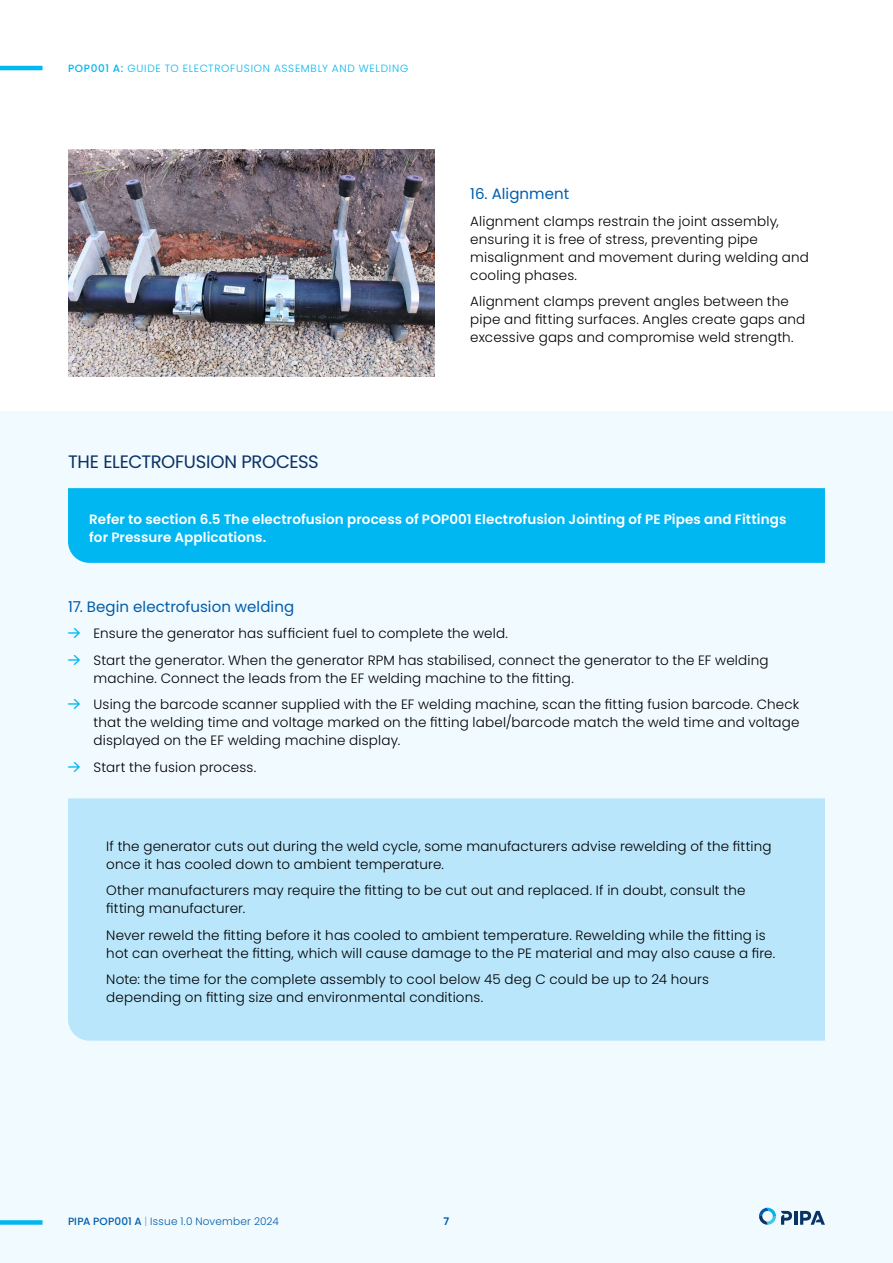
<style>
.page{position:relative;width:893px;height:1263px;background:#fff}
.page>*{position:absolute;margin:0;border:0;box-sizing:border-box;transform-origin:0 0}
.t1{font:18px "Poppins";letter-spacing:-.02em;color:#093266}
.t2{font:15px "Poppins";letter-spacing:.005em;color:#015dab}
.t3{font:300 13.5px/18px "Poppins";letter-spacing:.015em;color:#000}
.t4{font:600 13.5px/18px "Poppins";letter-spacing:.01em;color:#fff}
.t5{font:300 10.5px "Poppins";letter-spacing:.07em;color:#00b7f1}
.t6{font:300 10.5px "Poppins";letter-spacing:.025em;color:#015dab}
.t7{font:600 10.5px "Poppins";color:#015dab}
.s1{font-weight:500}
.s2{color:#00b7f1}
.s3{color:#889ace}
</style>
<div class="page">
<div style="left:0;top:412px;width:893px;height:851px;background:#f1fafe"></div>
<img style="left:68px;top:150px;width:366px;height:226px">
<div style="left:68px;top:488px;width:757px;height:75px;background:#00b7f1"></div>
<div style="left:68px;top:798px;width:757px;height:243px;background:#b9e6fb"></div>
<div style="left:0;top:1220px;width:43px;height:5px;background:#00b7f1"></div>
<hr style="left:794px;top:1211px;width:3px;height:14px;background:#093266">
<svg style="left:800px;top:1211px;width:25px;height:14px"></svg>
<svg style="left:759px;top:1208px;width:33px;height:17px"></svg>
<hr style="left:0;top:66px;width:43px;height:4px;background:#00b7f1">
<p class="t5" style="left:68px;top:62px;width:342px"><span class="s1">POP001 A:</span> GUIDE TO ELECTROFUSION ASSEMBLY AND WELDING</p>
<h1 class="t1" style="left:68px;top:451px;width:252px">THE ELECTROFUSION PROCESS</h1>
<p class="t2" style="left:470px;top:185px;width:100px">16. Alignment</p>
<p class="t3" style="left:470px;top:212px;width:340px">Alignment clamps restrain the joint assembly, ensuring it is free of stress, preventing pipe misalignment and movement during welding and cooling phases.</p>
<p class="t3" style="left:470px;top:293px;width:336px">Alignment clamps prevent angles between the pipe and fitting surfaces. Angles create gaps and excessive gaps and compromise weld strength.</p>
<p class="t4" style="left:89px;top:510px;width:699px">Refer to section 6.5 The electrofusion process of POP001 Electrofusion Jointing of PE Pipes and Fittings for Pressure Applications.</p>
<p class="t2" style="left:68px;top:598px;width:228px">17. Begin electrofusion welding</p>
<p class="t3" style="left:68px;top:625px;width:441px"><span class="s2">→</span> Ensure the generator has sufficient fuel to complete the weld.</p>
<p class="t3" style="left:94px;top:651px;width:677px;text-indent:-26px"><span class="s2">→</span> Start the generator. When the generator RPM has stabilised, connect the generator to the EF welding machine. Connect the leads from the EF welding machine to the fitting.</p>
<p class="t3" style="left:94px;top:696px;width:708px;text-align:justify;text-indent:-26px"><span class="s2">→</span> Using the barcode scanner supplied with the EF welding machine, scan the fitting fusion barcode. Check that the welding time and voltage marked on the fitting label/barcode match the weld time and voltage displayed on the EF welding machine display.</p>
<p class="t3" style="left:68px;top:758px;width:190px"><span class="s2">→</span> Start the fusion process.</p>
<p class="t3" style="left:106px;top:837px;width:667px">If the generator cuts out during the weld cycle, some manufacturers advise rewelding of the fitting once it has cooled down to ambient temperature.</p>
<p class="t3" style="left:106px;top:882px;width:641px">Other manufacturers may require the fitting to be cut out and replaced. If in doubt, consult the fitting manufacturer.</p>
<p class="t3" style="left:106px;top:926px;width:670px">Never reweld the fitting before it has cooled to ambient temperature. Rewelding while the fitting is hot can overheat the fitting, which will cause damage to the PE material and may also cause a fire.</p>
<p class="t3" style="left:106px;top:971px;width:604px">Note: the time for the complete assembly to cool below 45 deg C could be up to 24 hours depending on fitting size and environmental conditions.</p>
<p class="t6" style="left:68px;top:1215px;width:212px"><span class="s1">PIPA POP001 A</span> <span class="s3">|</span> Issue 1.0 November 2024</p>
<p class="t7" style="left:444px;top:1215px;width:7px">7</p>
</div>
